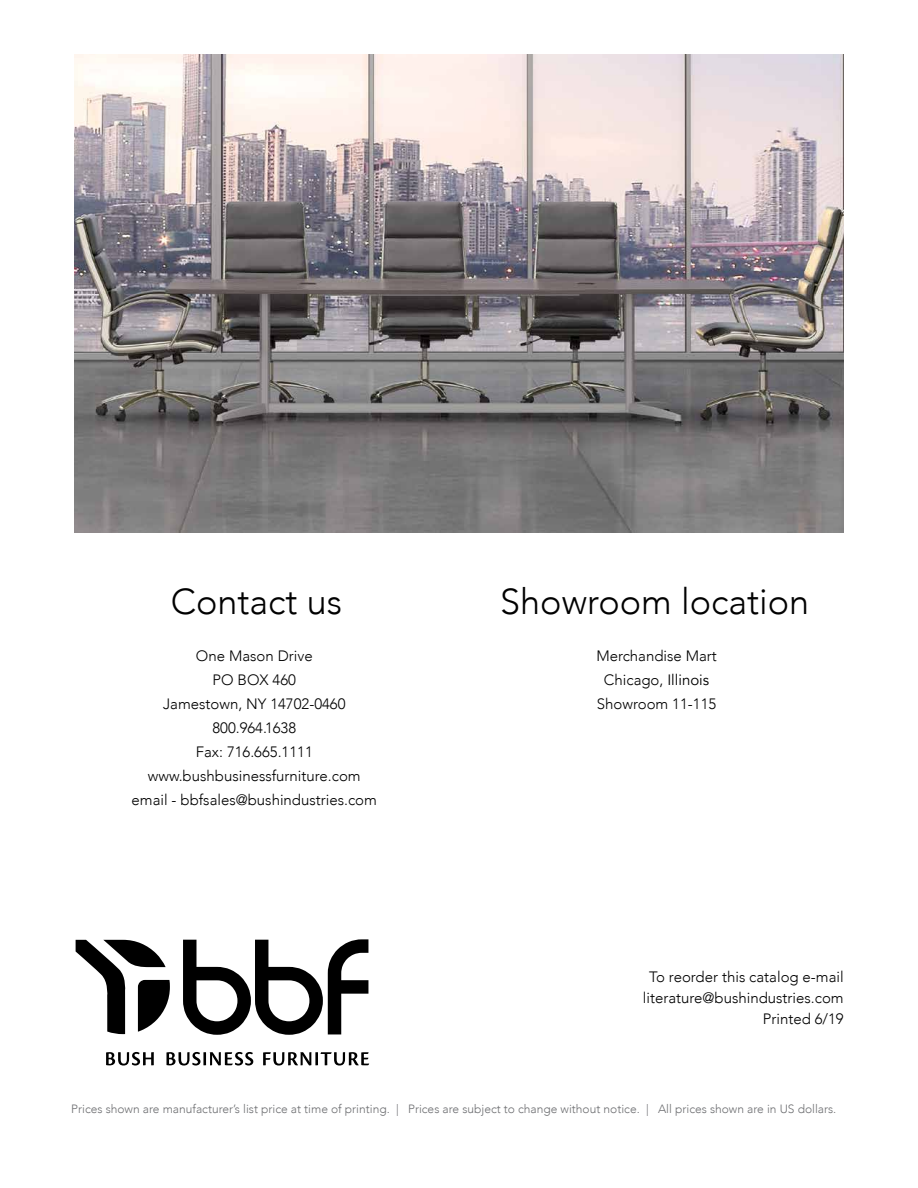
<style>
.page{position:relative;width:918px;height:1188px;background:#fff}
.page>*{position:absolute;margin:0;border:0;box-sizing:border-box;transform-origin:0 0}
.t1{font:300 36px "Avenir";color:#000}
.t2{font:300 15px/24px "Avenir";color:#000;text-align:center}
.t3{font:300 12px "Avenir";color:#6d6e71}
.s1{font-weight:400}
</style>
<div class="page">
<img style="left:74px;top:54px;width:770px;height:479px">
<svg style="left:183px;top:939px;width:185px;height:96px"></svg>
<svg style="left:76px;top:940px;width:94px;height:94px"></svg>
<svg style="left:106px;top:1052px;width:48px;height:14px"></svg>
<svg style="left:166px;top:1052px;width:87px;height:14px"></svg>
<svg style="left:263px;top:1052px;width:106px;height:14px"></svg>
<h1 class="t1" style="left:171px;top:580px;width:173px">Contact us</h1>
<p class="t2" style="left:132px;top:644px;width:247px">One Mason Drive<br>PO BOX 460<br>Jamestown, NY 14702-0460<br>800.964. 1638<br>Fax: 716.665.1111 www.bushbusinessfurniture.com email - bbfsales@bushindustries.com</p>
<h1 class="t1" style="left:500px;top:580px;width:310px">Showroom location</h1>
<p class="t2" style="left:596px;top:644px;width:122px">Merchandise Mart<br>Chicago, <span class="s1">Illinois<br></span>Showroom 11-115</p>
<p class="t2" style="left:643px;top:966px;width:202px;line-height:21px;text-align:right">To reorder this catalog e-mail literature@bushindustries.com<br>Printed 6/19</p>
<p class="t3" style="left:71px;top:1101px;width:767px">Prices shown are manufacturer’s list price at time of printing. | Prices are subject to change without notice. | All prices shown are in US dollars.</p>
</div>
